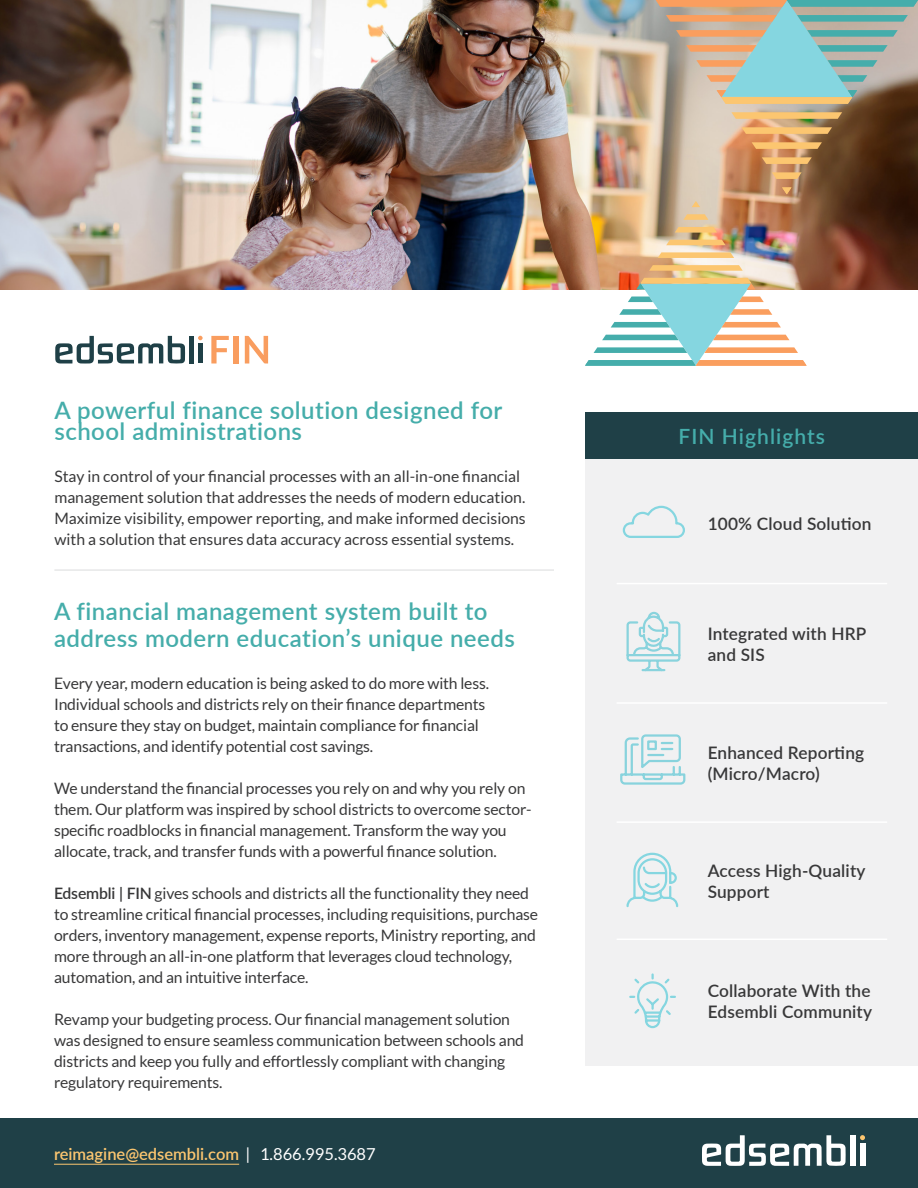
<style>
.page{position:relative;width:918px;height:1188px;background:#fff}
.page>*{position:absolute;margin:0;border:0;box-sizing:border-box;transform-origin:0 0}
.t1{font:600 24px/27px "Lato";letter-spacing:.02em;color:#45adaa}
.t2{font:600 21px "Lato";letter-spacing:.05em;color:#45adab}
.t3{font:600 17.25px/21px "Lato";letter-spacing:.01em;color:#383839}
.t4{font:600 16.5px "Lato";color:#fcc670}
.t5{font:15.75px/21px "Lato";letter-spacing:-.01em;color:#383839}
.s1{font-weight:600}
.s2{font-weight:400;color:#fff}
</style>
<div class="page">
<div style="left:585px;top:415px;width:333px;height:651px;background:#f1f1f2"></div>
<div style="left:585px;top:412px;width:333px;height:47px;background:#1f4047"></div>
<img style="left:0;top:0;width:918px;height:289px">
<svg style="left:656px;top:0;width:262px;height:194px;background:#a49a83"></svg>
<img style="left:585px;top:201px;width:222px;height:165px">
<hr style="left:54px;top:569px;width:500px;height:2px;background:#e6e7e8">
<hr style="left:617px;top:583px;width:270px;height:1px;background:#fff">
<hr style="left:617px;top:702px;width:270px;height:2px;background:#fff">
<hr style="left:617px;top:821px;width:270px;height:2px;background:#fff">
<hr style="left:617px;top:939px;width:270px;height:1px;background:#fff">
<svg style="left:629px;top:973px;width:47px;height:56px"></svg>
<svg style="left:626px;top:852px;width:53px;height:56px"></svg>
<svg style="left:622px;top:505px;width:63px;height:33px"></svg>
<div style="left:0;top:1119px;width:918px;height:69px;background:#1f4047"></div>
<svg style="left:702px;top:1135px;width:144px;height:31px"></svg>
<div style="left:850px;top:1135px;width:5px;height:31px;background:#fff"></div>
<div style="left:860px;top:1144px;width:5px;height:22px;background:#fff"></div>
<svg style="left:860px;top:1135px;width:5px;height:5px"></svg>
<hr style="left:54px;top:1164px;width:185px;height:1px;background:#fcc670">
<svg style="left:55px;top:336px;width:130px;height:28px"></svg>
<div style="left:189px;top:336px;width:5px;height:27px;background:#1f4047"></div>
<div style="left:198px;top:343px;width:5px;height:20px;background:#1f4047"></div>
<svg style="left:198px;top:336px;width:5px;height:4px"></svg>
<svg style="left:211px;top:336px;width:18px;height:27px"></svg>
<div style="left:233px;top:336px;width:6px;height:28px;background:#f99d5f"></div>
<svg style="left:245px;top:336px;width:23px;height:28px"></svg>
<svg style="left:620px;top:734px;width:66px;height:51px"></svg>
<svg style="left:626px;top:611px;width:55px;height:61px"></svg>
<h1 class="t1" style="left:54px;top:399px;width:450px;line-height:21px">A powerful finance solution designed for school administrations</h1>
<p class="t5" style="left:54px;top:466px;width:473px">Stay in control of your financial processes with an all-in-one financial management solution that addresses the needs of modern education.<br>Maximize visibility, empower reporting, and make informed decisions with a solution that ensures data accuracy across essential systems.</p>
<h1 class="t1" style="left:54px;top:597px;width:462px">A financial management system built to address modern education’s unique needs</h1>
<p class="t5" style="left:54px;top:673px;width:437px">Every year, modern education is being asked to do more with less.<br>Individual schools and districts rely on their finance departments to ensure they stay on budget, maintain compliance for financial transactions, and identify potential cost savings.</p>
<p class="t5" style="left:54px;top:778px;width:479px">We understand the financial processes you rely on and why you rely on them. Our platform was inspired by school districts to overcome sector&shy;specific roadblocks in financial management. Transform the way you allocate, track, and transfer funds with a powerful finance solution.</p>
<p class="t5" style="left:54px;top:883px;width:486px"><span class="s1">Edsembli | FIN</span> gives schools and districts all the functionality they need to streamline critical financial processes, including requisitions, purchase orders, inventory management, expense reports, Ministry reporting, and more through an all-in-one platform that leverages cloud technology, automation, and an intuitive interface.</p>
<p class="t5" style="left:54px;top:1009px;width:472px">Revamp your budgeting process. Our financial management solution was designed to ensure seamless communication between schools and districts and keep you fully and effortlessly compliant with changing regulatory requirements.</p>
<p class="t4" style="left:54px;top:1142px;width:323px">reimagine@edsembli.com <span class="s2">| 1.866.995.3687</span></p>
<h2 class="t2" style="left:679px;top:421px;width:148px">FIN Highlights</h2>
<p class="t3" style="left:708px;top:512px;width:165px">100% Cloud Solution</p>
<p class="t3" style="left:708px;top:623px;width:160px">Integrated with HRP and SIS</p>
<p class="t3" style="left:708px;top:742px;width:158px">Enhanced Reporting (Micro/Macro)</p>
<p class="t3" style="left:708px;top:859px;width:159px">Access High-Quality<br>Support</p>
<p class="t3" style="left:708px;top:980px;width:166px">Collaborate With the<br>Edsembli Community</p>
</div>
